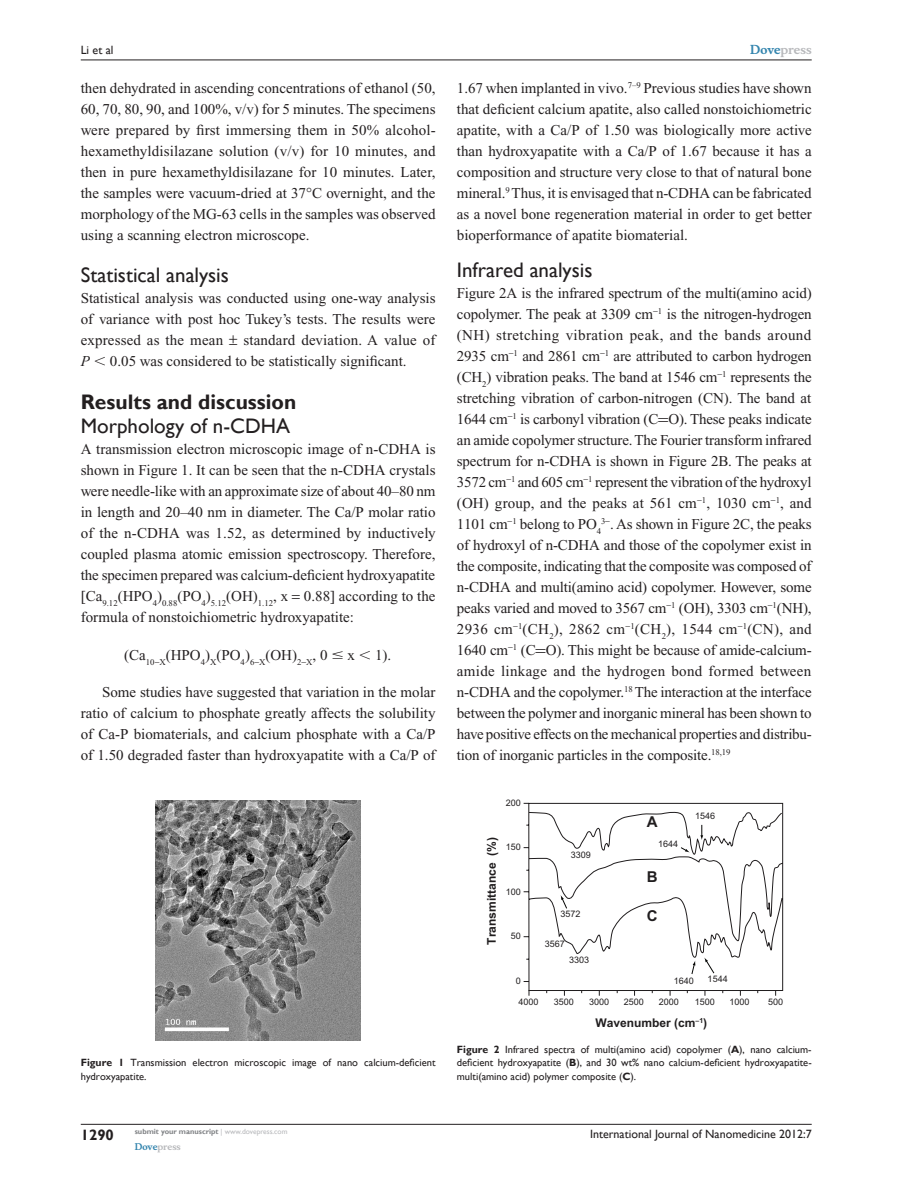
<style>
.page{position:relative;width:918px;height:1188px;background:#fff}
.page>*{position:absolute;margin:0;border:0;box-sizing:border-box;transform-origin:0 0}
.t1{font:21px "Gill Sans";color:#231f20}
.t2{font:700 21px "Gill Sans";color:#231f20}
.t3{font:15px/21px "Times New Roman";color:#231f20;text-align:justify}
.t4{font:700 15px "Gill Sans";color:#231f20}
.t5{font:700 15px "Arial";color:#201d1e}
.t6{font:12px "Gill Sans";color:#231f20}
.t7{font:700 12px "Arial";color:#201d1e}
.t8{font:700 12px "Musee";color:#b8b9bc}
.t9{font:10.5px/13.5px "Gill Sans";color:#231f20}
.t10{font:9px "Arial";color:#201d1e}
.t11{font:700 9px "Musee";color:#b8b9bc}
.t12{font:700 7.5px "Gill Sans";color:#808285}
.s1{font-style:italic}
.s2{font-family:"Mathematical Pi One"}
.s3{font-weight:700}
.s4{font-weight:400;color:#b8b9bc}
.s5{color:#3485ae}
</style>
<div class="page">
<img style="left:155px;top:800px;width:206px;height:241px">
<svg style="left:523px;top:803px;width:260px;height:193px"></svg>
<svg style="left:561px;top:895px;width:7px;height:14px"></svg>
<svg style="left:680px;top:847px;width:10px;height:5px"></svg>
<svg style="left:700px;top:825px;width:3px;height:15px"></svg>
<svg style="left:691px;top:961px;width:4px;height:14px"></svg>
<svg style="left:704px;top:958px;width:11px;height:16px"></svg>
<hr style="left:81px;top:1124px;width:731px;height:1px;background:#231f20">
<hr style="left:81px;top:60px;width:731px;height:1px;background:#231f20">
<p class="t6" style="left:81px;top:43px;width:34px">Li et al</p>
<p class="t3" style="left:81px;top:77px;width:356px">then dehydrated in ascending concentrations of ethanol (50, 60, 70, 80, 90, and 100%, v/v) for 5 minutes. The specimens were prepared by first immersing them in 50% alcohol&shy;hexamethyldisilazane solution (v/v) for 10 minutes, and then in pure hexamethyldisilazane for 10 minutes. Later, the samples were vacuum-dried at 37 C overnight, and the morphology of the MG-63 cells in the samples was observed using a scanning electron microscope.</p>
<h1 class="t1" style="left:81px;top:262px;width:150px">Statistical analysis</h1>
<p class="t3" style="left:81px;top:287px;width:356px">Statistical analysis was conducted using one-way analysis of variance with post hoc Tukey’s tests. The results were expressed as the mean</p>
<p class="t3" style="left:81px;top:329px;width:356px;text-indent:163px">standard deviation. A value of<br><span class="s1">P</span> <span class="s2">,</span> 0.05 was considered to be statistically significant.</p>
<h1 class="t2" style="left:81px;top:389px;width:217px">Results and discussion</h1>
<h1 class="t1" style="left:81px;top:414px;width:211px">Morphology of n-CDHA</h1>
<p class="t3" style="left:81px;top:439px;width:357px">A transmission electron microscopic image of n-CDHA is shown in Figure 1. It can be seen that the n-CDHA crystals were needle-like with an approximate size of about 40–80 nm in length and 20–40 nm in diameter. The Ca/P molar ratio of the n-CDHA was 1.52, as determined by inductively coupled plasma atomic emission spectroscopy. Therefore, the specimen prepared was calcium-deficient hydroxyapatite [Ca<sub>9.12</sub>(HPO<sub>4</sub>)<sub>0.88</sub>(PO<sub>4</sub>)<sub>5.12</sub>(OH)<sub>1.12</sub>, x 0.88] according to the formula of nonstoichiometric hydroxyapatite:</p>
<p class="t3" style="left:124px;top:644px;width:269px">(Ca<sub>10</sub>−<sub>X</sub>(HPO<sub>4</sub>)<sub>X</sub>(PO<sub>4</sub>)<sub>6</sub>−<sub>X</sub>(OH)<sub>2</sub>−<sub>X</sub>, 0 <span class="s2">#</span> x <span class="s2">,</span> 1).</p>
<p class="t3" style="left:81px;top:682px;width:356px;text-indent:21px">Some studies have suggested that variation in the molar ratio of calcium to phosphate greatly affects the solubility of Ca-P biomaterials, and calcium phosphate with a Ca/P of 1.50 degraded faster than hydroxyapatite with a Ca/P of</p>
<p class="t9" style="left:81px;top:1056px;width:356px"><span class="s3">Figure 1</span> Transmission electron microscopic image of nano calcium-deficient hydroxyapatite.</p>
<p class="t4" style="left:81px;top:1126px;width:35px">1290</p>
<p class="t12" style="left:135px;top:1127px;width:154px">submit your manuscript <span class="s4">| www.dovepress.com</span></p>
<p class="t11" style="left:135px;top:1141px;width:48px"><span class="s5">Dove</span>press</p>
<p class="t8" style="left:750px;top:43px;width:63px"><span class="s5">Dove</span>press</p>
<p class="t3" style="left:457px;top:77px;width:356px">1.67 when implanted in vivo.<sup>7–9</sup> Previous studies have shown that deficient calcium apatite, also called nonstoichiometric apatite, with a Ca/P of 1.50 was biologically more active than hydroxyapatite with a Ca/P of 1.67 because it has a composition and structure very close to that of natural bone mineral.<sup>9</sup> Thus, it is envisaged that n-CDHA can be fabricated as a novel bone regeneration material in order to get better bioperformance of apatite biomaterial.</p>
<h1 class="t1" style="left:457px;top:258px;width:137px">Infrared analysis</h1>
<p class="t3" style="left:457px;top:283px;width:356px">Figure 2A is the infrared spectrum of the multi(amino acid) copolymer. The peak at 3309 cm−<sup>1</sup> is the nitrogen-hydrogen (NH) stretching vibration peak, and the bands around 2935 cm−<sup>1</sup> and 2861 cm−<sup>1</sup> are attributed to carbon hydrogen (CH<sub>2</sub>) vibration peaks. The band at 1546 cm−<sup>1</sup> represents the stretching vibration of carbon-nitrogen (CN). The band at 1644 cm−<sup>1</sup> is carbonyl vibration (C O). These peaks indicate an amide copolymer structure. The Fourier transform infrared spectrum for n-CDHA is shown in Figure 2B. The peaks at 3572 cm−<sup>1</sup> and 605 cm−<sup>1</sup> represent the vibration of the hydroxyl (OH) group, and the peaks at 561 cm−<sup>1</sup>, 1030 cm−<sup>1</sup>, and 1101 cm−<sup>1</sup> belong to PO<sub>4</sub><sup>3</sup> . As shown in Figure 2C, the peaks of hydroxyl of n-CDHA and those of the copolymer exist in the composite, indicating that the composite was composed of n-CDHA and multi(amino acid) copolymer. However, some peaks varied and moved to 3567 cm−<sup>1</sup> (OH), 3303 cm−<sup>1</sup>(NH), 2936 cm−<sup>1</sup>(CH<sub>2</sub>), 2862 cm−<sup>1</sup>(CH<sub>2</sub>), 1544 cm−<sup>1</sup>(CN), and 1640 cm−<sup>1</sup> (C O). This might be because of amide-calcium&shy;amide linkage and the hydrogen bond formed between n-CDHA and the copolymer.<sup>18</sup> The interaction at the interface between the polymer and inorganic mineral has been shown to have positive effects on the mechanical properties and distribu&shy;tion of inorganic particles in the composite.<sup>18,19</sup></p>
<p class="t10" style="left:506px;top:797px;width:17px">200</p>
<p class="t10" style="left:506px;top:842px;width:17px">150</p>
<p class="t10" style="left:506px;top:887px;width:17px">100</p>
<p class="t10" style="left:511px;top:931px;width:12px">50</p>
<p class="t7" style="left:485px;top:945px;width:109px;rotate:-90deg">Transmittance (%)</p>
<p class="t10" style="left:516px;top:975px;width:7px">0</p>
<p class="t10" style="left:571px;top:850px;width:22px">3309</p>
<p class="t10" style="left:560px;top:908px;width:22px">3572</p>
<p class="t10" style="left:545px;top:939px;width:22px">3567</p>
<p class="t10" style="left:569px;top:955px;width:22px">3303</p>
<p class="t5" style="left:647px;top:813px;width:12px">A</p>
<p class="t10" style="left:658px;top:838px;width:22px">1644</p>
<p class="t5" style="left:647px;top:868px;width:12px">B</p>
<p class="t5" style="left:647px;top:907px;width:12px">C</p>
<p class="t10" style="left:695px;top:811px;width:22px">1546</p>
<p class="t10" style="left:674px;top:975px;width:22px">1640</p>
<p class="t10" style="left:708px;top:974px;width:22px">1544</p>
<p class="t10" style="left:518px;top:997px;width:22px">4000</p>
<p class="t10" style="left:554px;top:997px;width:22px">3500</p>
<p class="t10" style="left:589px;top:997px;width:22px">3000</p>
<p class="t10" style="left:659px;top:997px;width:22px">2000</p>
<p class="t7" style="left:596px;top:1016px;width:113px">Wavenumber (cm−<sup>1</sup>)</p>
<p class="t10" style="left:624px;top:997px;width:22px">2500</p>
<p class="t10" style="left:695px;top:997px;width:22px">1500</p>
<p class="t10" style="left:729px;top:997px;width:22px">1000</p>
<p class="t10" style="left:768px;top:997px;width:17px">500</p>
<p class="t9" style="left:457px;top:1042px;width:356px;text-align:justify"><span class="s3">Figure 2</span> Infrared spectra of multi(amino acid) copolymer (<span class="s3">A</span>), nano calcium&shy;deficient hydroxyapatite (<span class="s3">B</span>), and 30 wt% nano calcium-deficient hydroxyapatite&shy;multi(amino acid) polymer composite (<span class="s3">C</span>).</p>
<p class="t6" style="left:590px;top:1127px;width:223px">International Journal of Nanomedicine 2012:7</p>
</div>
